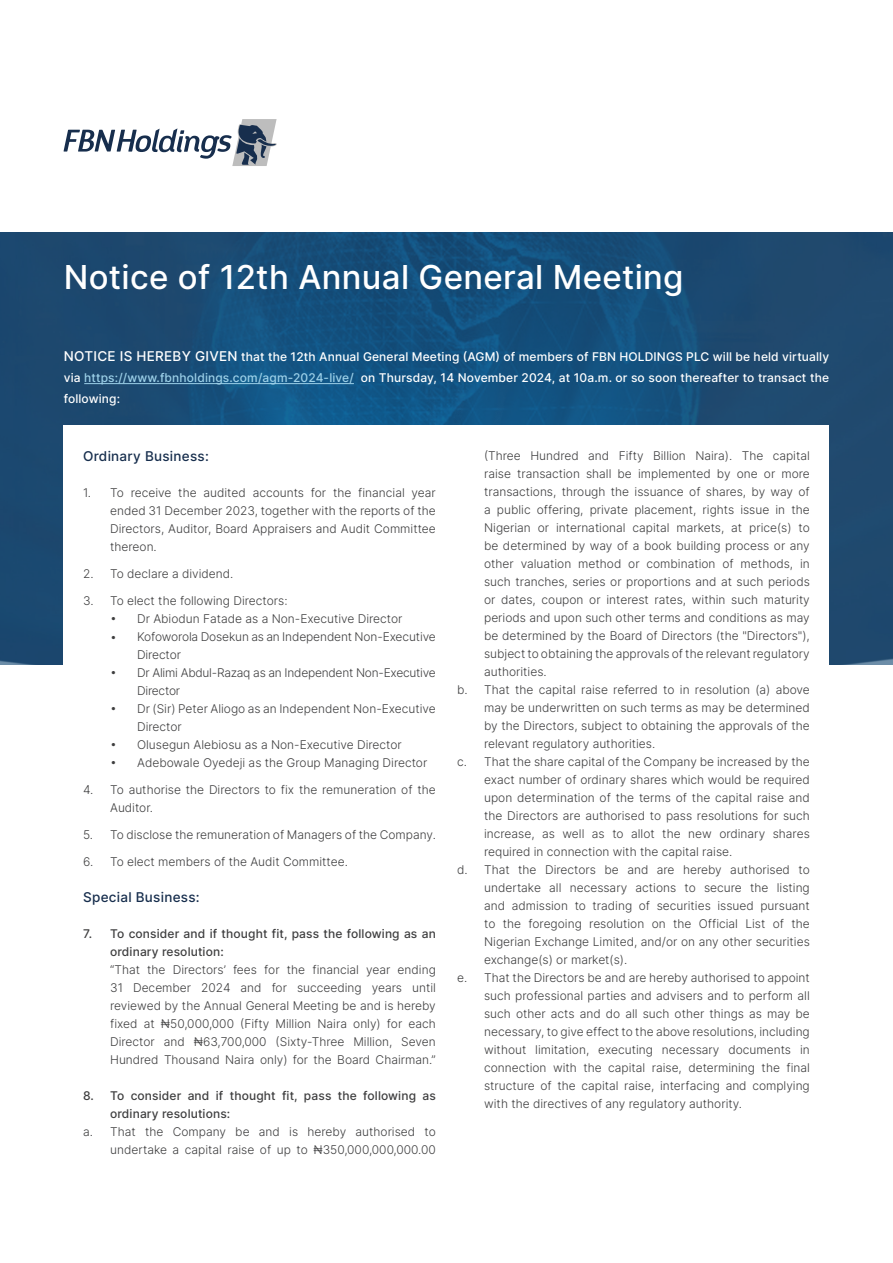
<style>
.page{position:relative;width:893px;height:1263px;background:#fff}
.page>*{position:absolute;margin:0;border:0;box-sizing:border-box;transform-origin:0 0}
.Page_Headers{font:500 33px "Inter";letter-spacing:.01em;color:#fff}
.Bullet_Number_cont{font:500 13.5px "Inter";letter-spacing:.02em;color:#172e4d}
.Bullet_Number_cont-2{font:300 12px/18px "Inter";color:#3e3e3f;text-align:justify}
.Body{font:500 12px/21px "Inter";letter-spacing:.01em;color:#fff;text-align:justify}
.Bullet_Number_cont-3{font:500 12px/18px "Inter";letter-spacing:.01em;color:#3e3e3f}
.Bullet_Number_cont-4{font:300 12px/18px "Inter";letter-spacing:-.02em;color:#3e3e3f}
.s1{font-size:13.5px}
.s2{color:#9dd1e9}
</style>
<div class="page">
<img style="left:0;top:232px;width:893px;height:432px">
<svg style="left:64px;top:119px;width:213px;height:47px"></svg>
<div style="left:64px;top:425px;width:765px;height:319px;background:#fff"></div>
<hr style="left:84px;top:383px;width:270px;height:1px;background:#9dd1e9">
<p class="Page_Headers" style="left:64px;top:253px;width:621px">Notice of 12th Annual General Meeting</p>
<p class="Body" style="left:64px;top:345px;width:767px"><span class="s1">NOTICE IS HEREBY GIVEN</span> that the 12th Annual General Meeting (AGM) of members of FBN HOLDINGS PLC will be held virtually via <span class="s2">https://www.fbnholdings.com/agm-2024-live/</span> on Thursday, 14 November 2024, at 10a.m. or so soon thereafter to transact the following:</p>
<p class="Bullet_Number_cont" style="left:83px;top:446px;width:127px">Ordinary Business:</p>
<p class="Bullet_Number_cont-2" style="left:110px;top:484px;width:327px;text-indent:-27px">1. To receive the audited accounts for the financial year ended 31 December 2023, together with the reports of the Directors, Auditor, Board Appraisers and Audit Committee thereon.</p>
<p class="Bullet_Number_cont-2" style="left:83px;top:565px;width:152px">2. To declare a dividend.</p>
<p class="Bullet_Number_cont-2" style="left:83px;top:592px;width:206px">3. To elect the following Directors:</p>
<p class="Bullet_Number_cont-2" style="left:110px;top:610px;width:294px">• Dr Abiodun Fatade as a Non-Executive Director</p>
<p class="Bullet_Number_cont-2" style="left:137px;top:628px;width:300px;text-indent:-27px">• Kofoworola Dosekun as an Independent Non-Executive<br>Director</p>
<p class="Bullet_Number_cont-4" style="left:137px;top:664px;width:300px;text-indent:-27px">• Dr Alimi Abdul-Razaq as an Independent Non-Executive<br>Director</p>
<p class="Bullet_Number_cont-2" style="left:137px;top:700px;width:300px;text-indent:-27px">• Dr (Sir) Peter Aliogo as an Independent Non-Executive<br>Director</p>
<p class="Bullet_Number_cont-2" style="left:110px;top:736px;width:293px">• Olusegun Alebiosu as a Non-Executive Director</p>
<p class="Bullet_Number_cont-2" style="left:110px;top:754px;width:319px">• Adebowale Oyedeji as the Group Managing Director</p>
<p class="Bullet_Number_cont-2" style="left:110px;top:781px;width:327px;text-indent:-27px">4. To authorise the Directors to fix the remuneration of the<br>Auditor.</p>
<p class="Bullet_Number_cont-2" style="left:83px;top:826px;width:354px">5. To disclose the remuneration of Managers of the Company.</p>
<p class="Bullet_Number_cont-2" style="left:83px;top:853px;width:266px">6. To elect members of the Audit Committee.</p>
<p class="Bullet_Number_cont" style="left:83px;top:887px;width:118px">Special Business:</p>
<p class="Bullet_Number_cont-3" style="left:110px;top:925px;width:327px;text-indent:-27px">7. To consider and if thought fit, pass the following as an ordinary resolution:</p>
<p class="Bullet_Number_cont-2" style="left:110px;top:961px;width:327px">“That the Directors’ fees for the financial year ending</p>
<p class="Bullet_Number_cont-2" style="left:110px;top:979px;width:327px">31 December 2024 and for succeeding years until reviewed by the Annual General Meeting be and is hereby fixed at ₦50,000,000 (Fifty Million Naira only) for each Director and ₦63,700,000 (Sixty-Three Million, Seven Hundred Thousand Naira only) for the Board Chairman.”</p>
<p class="Bullet_Number_cont-3" style="left:110px;top:1087px;width:327px;text-indent:-27px">8. To consider and if thought fit, pass the following as ordinary resolutions:</p>
<p class="Bullet_Number_cont-2" style="left:83px;top:1123px;width:354px;text-align:right">a. That the Company be and is hereby authorised to undertake a capital raise of up to ₦350,000,000,000.00</p>
<p class="Bullet_Number_cont-2" style="left:484px;top:446px;width:327px">(Three Hundred and Fifty Billion Naira). The capital raise transaction shall be implemented by one or more transactions, through the issuance of shares, by way of a public offering, private placement, rights issue in the Nigerian or international capital markets, at price(s) to be determined by way of a book building process or any other valuation method or combination of methods, in such tranches, series or proportions and at such periods or dates, coupon or interest rates, within such maturity periods and upon such other terms and conditions as may be determined by the Board of Directors (the "Directors"), subject to obtaining the approvals of the relevant regulatory authorities.</p>
<p class="Bullet_Number_cont-2" style="left:484px;top:680px;width:327px;text-indent:-27px">b. That the capital raise referred to in resolution (a) above may be underwritten on such terms as may be determined by the Directors, subject to obtaining the approvals of the relevant regulatory authorities.</p>
<p class="Bullet_Number_cont-2" style="left:484px;top:752px;width:327px;text-indent:-27px">c. That the share capital of the Company be increased by the exact number of ordinary shares which would be required upon determination of the terms of the capital raise and the Directors are authorised to pass resolutions for such increase, as well as to allot the new ordinary shares required in connection with the capital raise.</p>
<p class="Bullet_Number_cont-2" style="left:484px;top:860px;width:327px;text-indent:-27px">d. That the Directors be and are hereby authorised to undertake all necessary actions to secure the listing and admission to trading of securities issued pursuant to the foregoing resolution on the Official List of the Nigerian Exchange Limited, and/or on any other securities exchange(s) or market(s).</p>
<p class="Bullet_Number_cont-2" style="left:484px;top:968px;width:327px;text-indent:-27px">e. That the Directors be and are hereby authorised to appoint such professional parties and advisers and to perform all such other acts and do all such other things as may be necessary, to give effect to the above resolutions, including without limitation, executing necessary documents in connection with the capital raise, determining the final structure of the capital raise, interfacing and complying with the directives of any regulatory authority.</p>
</div>
